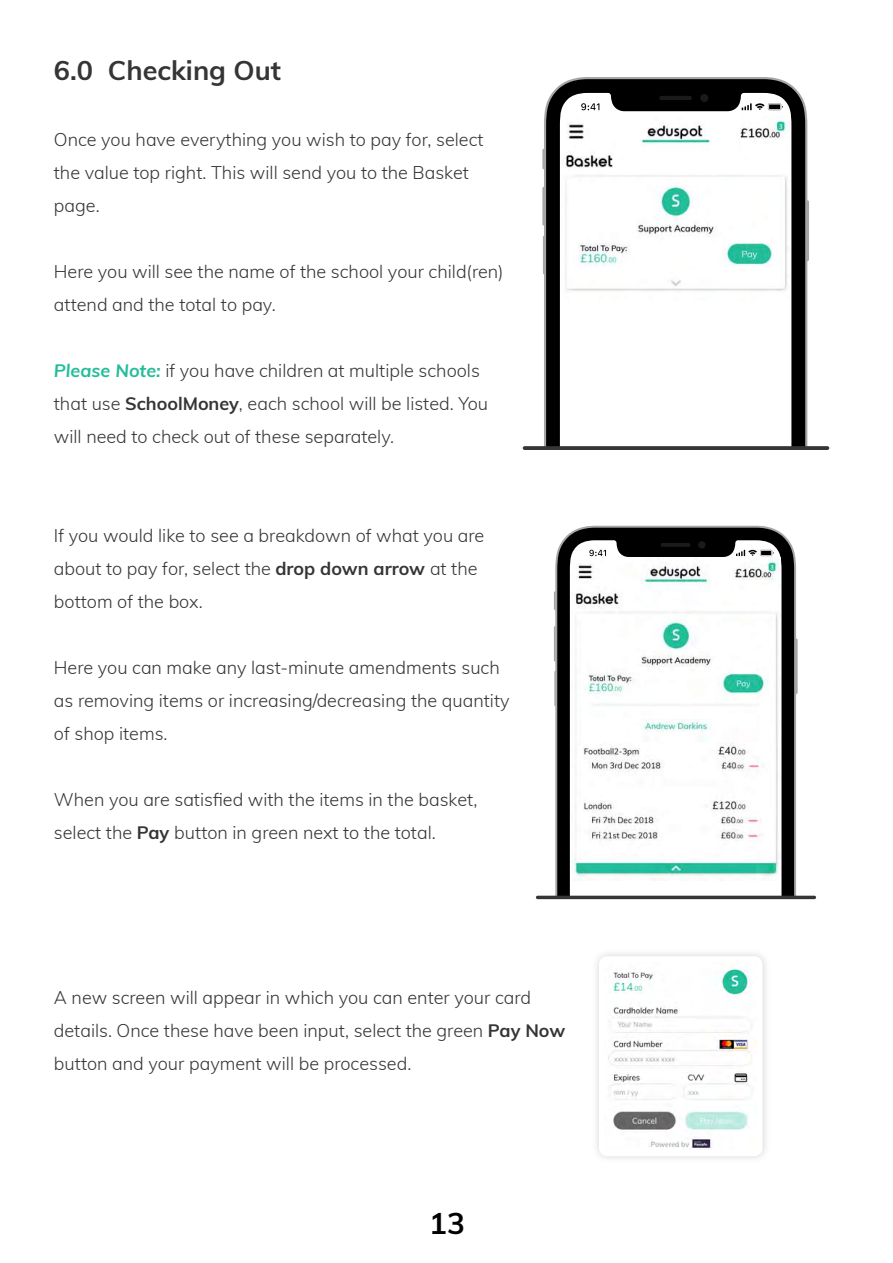
<style>
.page{position:relative;width:893px;height:1263px;background:#fff}
.page>*{position:absolute;margin:0;border:0;box-sizing:border-box;transform-origin:0 0}
.t1{font:700 30px "Muli";color:#000}
.t2{font:700 27px "Muli";color:#363535}
.t3{font:300 18px/33px "Muli";color:#363535}
.s1{font-weight:700;font-style:italic;color:#24bd9a}
.s2{font-weight:700}
</style>
<div class="page">
<hr style="left:51px;top:0;width:1px;height:1263px;background:#000">
<hr style="left:842px;top:0;width:1px;height:1263px;background:#000">
<hr style="left:0;top:51px;width:893px;height:1px;background:#000">
<svg style="left:555px;top:526px;width:241px;height:370px;background:#acacac"></svg>
<svg style="left:557px;top:528px;width:237px;height:368px;background:#0f0f0f"></svg>
<svg style="left:554px;top:591px;width:2px;height:19px"></svg>
<svg style="left:554px;top:626px;width:2px;height:35px"></svg>
<svg style="left:554px;top:671px;width:2px;height:35px"></svg>
<svg style="left:796px;top:638px;width:2px;height:56px"></svg>
<svg style="left:570px;top:540px;width:211px;height:356px"></svg>
<div style="left:698px;top:541px;width:8px;height:8px;background:#1a1a1c;border-radius:50%"></div>
<hr style="left:661px;top:543px;width:29px;height:4px;background:#1a1a1c;border-radius:2px">
<svg style="left:589px;top:550px;width:17px;height:6px"></svg>
<svg style="left:736px;top:549px;width:38px;height:7px"></svg>
<img style="left:571px;top:558px;width:209px;height:322px">
<hr style="left:538px;top:896px;width:276px;height:3px;background:#363535">
<svg style="left:544px;top:77px;width:263px;height:369px;background:#ababab"></svg>
<svg style="left:546px;top:79px;width:259px;height:367px;background:#0f0f0f"></svg>
<svg style="left:542px;top:149px;width:2px;height:20px"></svg>
<svg style="left:542px;top:187px;width:2px;height:38px"></svg>
<svg style="left:543px;top:236px;width:1px;height:38px"></svg>
<svg style="left:807px;top:200px;width:2px;height:61px"></svg>
<svg style="left:560px;top:93px;width:231px;height:353px"></svg>
<div style="left:700px;top:94px;width:8px;height:8px;background:#1a1a1c;border-radius:50%"></div>
<hr style="left:659px;top:96px;width:33px;height:4px;background:#1a1a1c;border-radius:2px">
<svg style="left:581px;top:103px;width:18px;height:7px"></svg>
<svg style="left:742px;top:103px;width:41px;height:7px"></svg>
<img style="left:561px;top:116px;width:229px;height:285px">
<svg style="left:525px;top:446px;width:302px;height:4px"></svg>
<div style="left:596px;top:953px;width:170px;height:206px;background:#f0f0f0"></div>
<div style="left:599px;top:956px;width:163px;height:200px;background:#fff;border-radius:8px"></div>
<img style="left:608px;top:969px;width:149px;height:181px">
<h2 class="t2" style="left:54px;top:50px;width:229px">6.0 Checking Out</h2>
<p class="t3" style="left:54px;top:122px;width:431px">Once you have everything you wish to pay for, select the value top right. This will send you to the Basket page.</p>
<p class="t3" style="left:54px;top:254px;width:451px">Here you will see the name of the school your child(ren) attend and the total to pay.</p>
<p class="t3" style="left:54px;top:353px;width:436px"><span class="s1">Please Note:</span> if you have children at multiple schools that use <span class="s2">SchoolMoney</span>, each school will be listed. You will need to check out of these separately.</p>
<p class="t3" style="left:54px;top:518px;width:432px">If you would like to see a breakdown of what you are about to pay for, select the <span class="s2">drop down arrow</span> at the bottom of the box.</p>
<p class="t3" style="left:54px;top:650px;width:457px">Here you can make any last-minute amendments such as removing items or increasing/decreasing the quantity of shop items.</p>
<p class="t3" style="left:54px;top:782px;width:425px">When you are satisfied with the items in the basket, select the <span class="s2">Pay</span> button in green next to the total.</p>
<p class="t3" style="left:54px;top:980px;width:513px">A new screen will appear in which you can enter your card details. Once these have been input, select the green <span class="s2">Pay Now </span>button and your payment will be processed.</p>
<h1 class="t1" style="left:429px;top:1201px;width:37px">13</h1>
</div>
